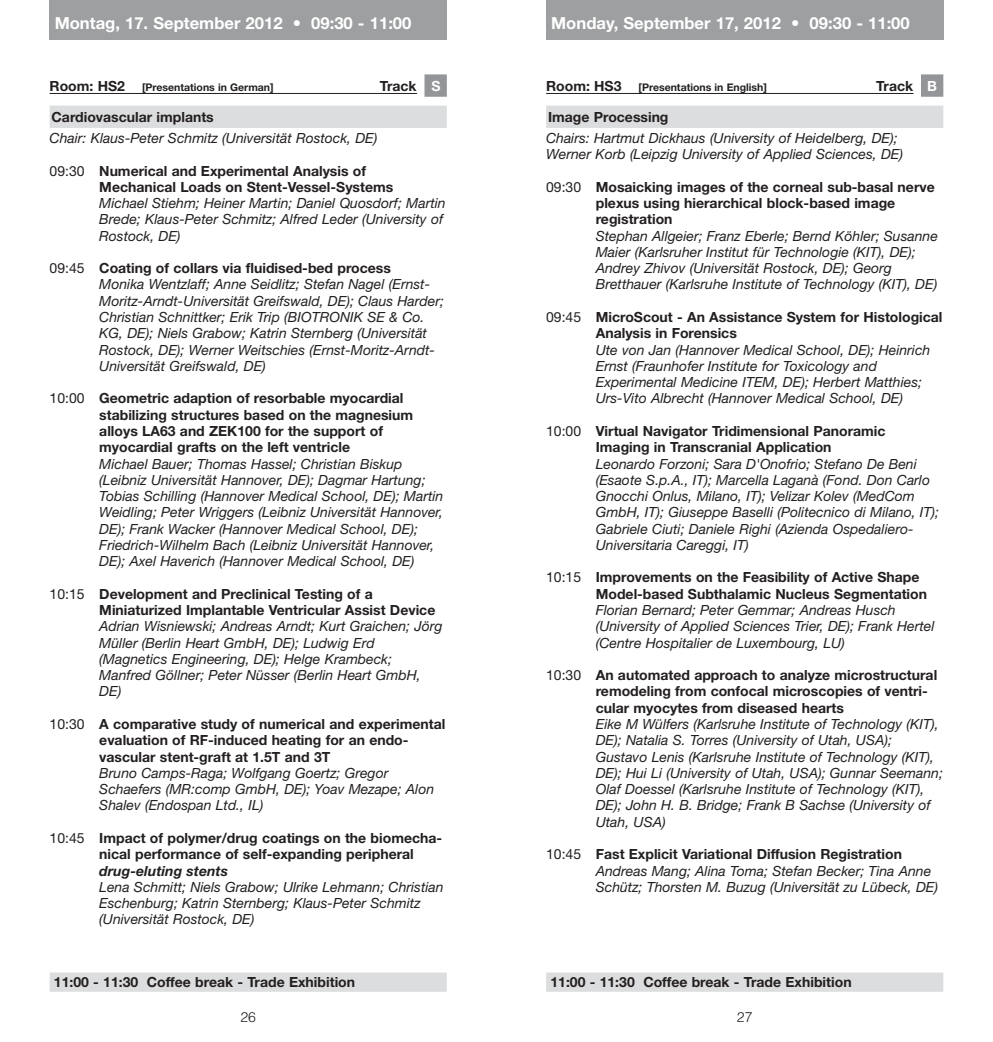
<style>
.page{position:relative;width:993px;height:1042px;background:#fff}
.page>*{position:absolute;margin:0;border:0;box-sizing:border-box;transform-origin:0 0}
.t1{font:700 16.62px "Helvetica Neue LT Std";color:#fff}
.t2{font:italic 14px/16.3px "Helvetica Neue LT Std";color:#231f20}
.t3{font:700 14px/16.3px "Helvetica Neue LT Std";color:#231f20}
.t4{font:italic 700 14px "Helvetica Neue LT Std";color:#231f20}
.t5{font:300 14px "Helvetica LT";color:#231f20}
.t6{font:700 10.5px "Helvetica Neue LT Std";color:#231f20}
.s1{font-size:14px}
.s2{color:#fff}
.s3{font-weight:400}
.s4{font-style:normal}
.s5{font-weight:700;font-style:normal}
</style>
<div class="page">
<div style="left:920px;top:74px;width:23px;height:23px;background:#939598"></div>
<hr style="left:546px;top:93px;width:367px;height:1px;background:#231f20">
<div style="left:546px;top:106px;width:397px;height:22px;background:#dcddde"></div>
<div style="left:546px;top:0;width:397px;height:40px;background:#9d9fa1"></div>
<div style="left:546px;top:972px;width:397px;height:20px;background:#dcddde"></div>
<div style="left:424px;top:74px;width:22px;height:23px;background:#939598"></div>
<hr style="left:50px;top:93px;width:367px;height:1px;background:#231f20">
<div style="left:50px;top:106px;width:396px;height:22px;background:#dcddde"></div>
<div style="left:50px;top:0;width:396px;height:40px;background:#9d9fa1"></div>
<div style="left:50px;top:972px;width:396px;height:20px;background:#dcddde"></div>
<p class="t1" style="left:55px;top:17px;width:358px">Montag, 17. September 2012 • 09:30 - 11:00</p>
<p class="t1" style="left:551px;top:17px;width:360px">Monday, September 17, 2012 • 09:30 - 11:00</p>
<p class="t6" style="left:50px;top:83px;width:225px"><span class="s1">Room: HS2</span> [Presentations in German]</p>
<p class="t3" style="left:379px;top:79px;width:62px">Track <span class="s2">S</span></p>
<p class="t3" style="left:52px;top:110px;width:164px">Cardiovascular implants</p>
<p class="t2" style="left:50px;top:131px;width:329px">Chair: Klaus-Peter Schmitz (Universität Rostock, DE)</p>
<p class="t3" style="left:99px;top:164px;width:295px;text-indent:-50px"><span class="s3">09:30</span> Numerical and Experimental Analysis of<br>Mechanical Loads on Stent-Vessel-Systems</p>
<p class="t2" style="left:99px;top:196px;width:348px">Michael Stiehm; Heiner Martin; Daniel Quosdorf; Martin<br>Brede; Klaus-Peter Schmitz; Alfred Leder (University of<br>Rostock, DE)</p>
<p class="t2" style="left:99px;top:261px;width:346px;text-indent:-50px"><span class="s4">09:45</span> <span class="s5">Coating of collars via fluidised-bed process<br></span>Monika Wentzlaff; Anne Seidlitz; Stefan Nagel (Ernst-Moritz-Arndt-Universität Greifswald, DE); Claus Harder; Christian Schnittker; Erik Trip (BIOTRONIK SE &amp; Co.<br>KG, DE); Niels Grabow; Katrin Sternberg (Universität Rostock, DE); Werner Weitschies (Ernst-Moritz-Arndt-Universität Greifswald, DE)</p>
<p class="t3" style="left:99px;top:392px;width:315px;text-indent:-50px"><span class="s3">10:00</span> Geometric adaption of resorbable myocardial stabilizing structures based on the magnesium alloys LA63 and ZEK100 for the support of myocardial grafts on the left ventricle</p>
<p class="t2" style="left:99px;top:457px;width:345px">Michael Bauer; Thomas Hassel; Christian Biskup (Leibniz Universität Hannover, DE); Dagmar Hartung; Tobias Schilling (Hannover Medical School, DE); Martin Weidling; Peter Wriggers (Leibniz Universität Hannover, DE); Frank Wacker (Hannover Medical School, DE); Friedrich-Wilhelm Bach (Leibniz Universität Hannover, DE); Axel Haverich (Hannover Medical School, DE)</p>
<p class="t3" style="left:99px;top:587px;width:337px;text-indent:-50px"><span class="s3">10:15</span> Development and Preclinical Testing of a<br>Miniaturized Implantable Ventricular Assist Device</p>
<p class="t2" style="left:99px;top:620px;width:344px">Adrian Wisniewski; Andreas Arndt; Kurt Graichen; Jörg Müller (Berlin Heart GmbH, DE); Ludwig Erd (Magnetics Engineering, DE); Helge Krambeck; Manfred Göllner; Peter Nüsser (Berlin Heart GmbH, DE)</p>
<p class="t3" style="left:99px;top:717px;width:347px;text-indent:-50px"><span class="s3">10:30</span> A comparative study of numerical and experimental evaluation of RF-induced heating for an endo - vascular stent-graft at 1.5T and 3T</p>
<p class="t2" style="left:99px;top:766px;width:336px">Bruno Camps-Raga; Wolfgang Goertz; Gregor<br>Schaefers (MR:comp GmbH, DE); Yoav Mezape; Alon<br>Shalev (Endospan Ltd., IL)</p>
<p class="t3" style="left:99px;top:831px;width:344px;text-indent:-50px"><span class="s3">10:45</span> Impact of polymer/drug coatings on the biomecha&shy;nical performance of self-expanding peripheral</p>
<p class="t4" style="left:99px;top:865px;width:130px">drug-eluting stents</p>
<p class="t2" style="left:99px;top:880px;width:346px">Lena Schmitt; Niels Grabow; Ulrike Lehmann; Christian<br>Eschenburg; Katrin Sternberg; Klaus-Peter Schmitz (Universität Rostock, DE)</p>
<p class="t6" style="left:546px;top:83px;width:222px"><span class="s1">Room: HS3</span> [Presentations in English]</p>
<p class="t3" style="left:876px;top:79px;width:62px">Track <span class="s2">B</span></p>
<p class="t3" style="left:548px;top:110px;width:122px">Image Processing</p>
<p class="t2" style="left:546px;top:131px;width:358px">Chairs: Hartmut Dickhaus (University of Heidelberg, DE);<br>Werner Korb (Leipzig University of Applied Sciences, DE)</p>
<p class="t3" style="left:595px;top:180px;width:340px;text-indent:-50px"><span class="s3">09:30</span> Mosaicking images of the corneal sub-basal nerve plexus using hierarchical block-based image registration</p>
<p class="t2" style="left:595px;top:229px;width:343px">Stephan Allgeier; Franz Eberle; Bernd Köhler; Susanne Maier (Karlsruher Institut für Technologie (KIT), DE); Andrey Zhivov (Universität Rostock, DE); Georg Bretthauer (Karlsruhe Institute of Technology (KIT), DE)</p>
<p class="t3" style="left:595px;top:310px;width:348px;text-indent:-50px"><span class="s3">09:45</span> MicroScout - An Assistance System for Histological<br>Analysis in Forensics</p>
<p class="t2" style="left:595px;top:343px;width:336px">Ute von Jan (Hannover Medical School, DE); Heinrich Ernst (Fraunhofer Institute for Toxicology and Experimental Medicine ITEM, DE); Herbert Matthies; Urs-Vito Albrecht (Hannover Medical School, DE)</p>
<p class="t3" style="left:546px;top:424px;width:341px;text-align:center"><span class="s3">10:00</span> Virtual Navigator Tridimensional Panoramic<br>Imaging in Transcranial Application</p>
<p class="t2" style="left:595px;top:457px;width:345px">Leonardo Forzoni; Sara D'Onofrio; Stefano De Beni (Esaote S.p.A., IT); Marcella Laganà (Fond. Don Carlo Gnocchi Onlus, Milano, IT); Velizar Kolev (MedCom GmbH, IT); Giuseppe Baselli (Politecnico di Milano, IT); Gabriele Ciuti; Daniele Righi (Azienda Ospedaliero-Universitaria Careggi, IT)</p>
<p class="t3" style="left:595px;top:571px;width:333px;text-indent:-50px"><span class="s3">10:15</span> Improvements on the Feasibility of Active Shape<br>Model-based Subthalamic Nucleus Segmentation</p>
<p class="t2" style="left:595px;top:603px;width:340px">Florian Bernard; Peter Gemmar; Andreas Husch (University of Applied Sciences Trier, DE); Frank Hertel (Centre Hospitalier de Luxembourg, LU)</p>
<p class="t3" style="left:595px;top:668px;width:343px;text-indent:-50px"><span class="s3">10:30</span> An automated approach to analyze microstructural remodeling from confocal microscopies of ventri&shy;cular myocytes from diseased hearts</p>
<p class="t2" style="left:595px;top:717px;width:348px">Eike M Wülfers (Karlsruhe Institute of Technology (KIT), DE); Natalia S. Torres (University of Utah, USA); Gustavo Lenis (Karlsruhe Institute of Technology (KIT), DE); Hui Li (University of Utah, USA); Gunnar Seemann; Olaf Doessel (Karlsruhe Institute of Technology (KIT), DE); John H. B. Bridge; Frank B Sachse (University of Utah, USA)</p>
<p class="t2" style="left:595px;top:847px;width:344px;text-indent:-50px"><span class="s4">10:45</span> <span class="s5">Fast Explicit Variational Diffusion Registration<br></span>Andreas Mang; Alina Toma; Stefan Becker; Tina Anne<br>Schütz; Thorsten M. Buzug (Universität zu Lübeck, DE)</p>
<p class="t3" style="left:54px;top:975px;width:302px">11:00 - 11:30 Coffee break - Trade Exhibition</p>
<p class="t3" style="left:550px;top:975px;width:302px">11:00 - 11:30 Coffee break - Trade Exhibition</p>
<p class="t5" style="left:240px;top:1010px;width:17px">26</p>
<p class="t5" style="left:736px;top:1010px;width:17px">27</p>
</div>
